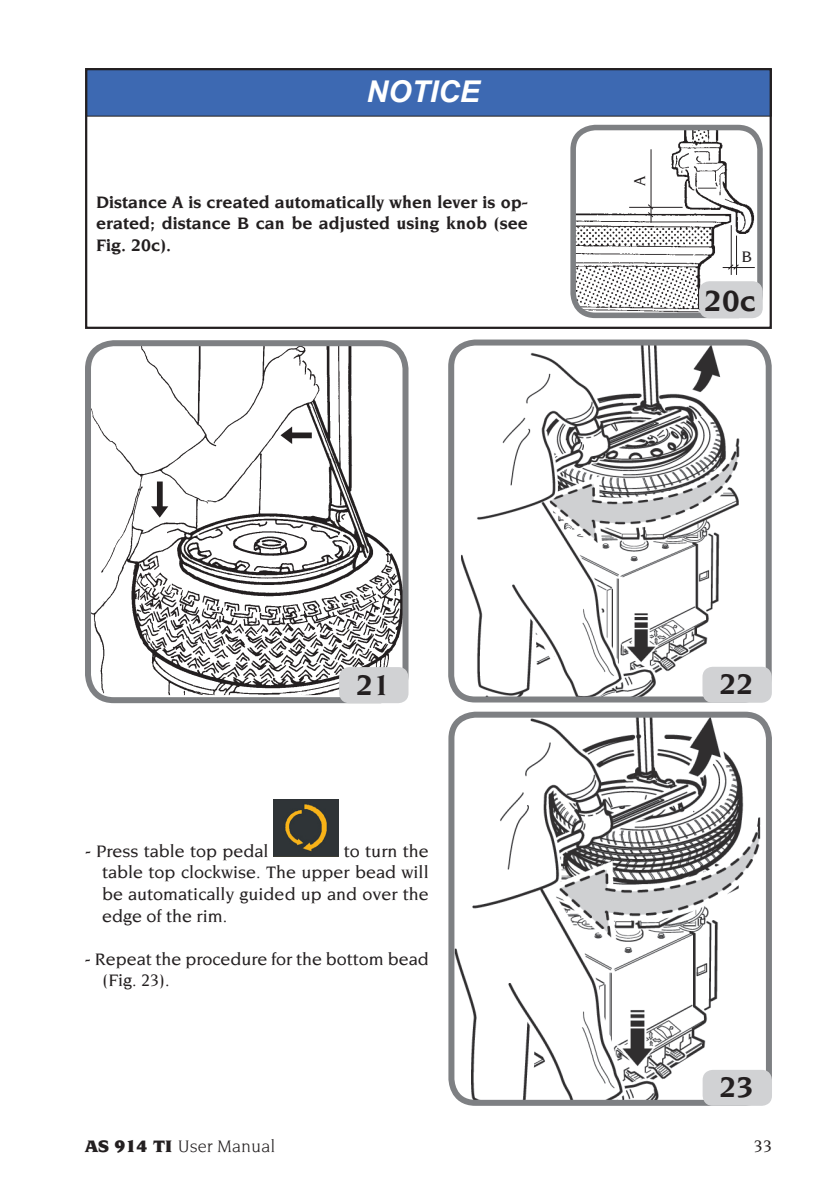
<style>
.page{position:relative;width:840px;height:1191px;background:#fff}
.page>*{position:absolute;margin:0;border:0;box-sizing:border-box;transform-origin:0 0}
.t1{font:700 31.4px "Novarese";color:#231f20}
.t2{font:700 30.6px "Novarese";color:#231f20}
.t3{font:italic 700 30px "Arial";color:#fff}
.t4{font:500 18px/21.6px "Novarese";color:#231f20;text-align:justify}
.t5{font:700 18px/21.6px "Novarese";color:#231f20;text-align:justify}
.t6{font:18px "Novarese";color:#231f20}
.t7{font:500 17px "Novarese";color:#231f20}
.t8{font:500 16.6px "Novarese";color:#231f20}
.s1{font-weight:900}
</style>
<div class="page">
<img style="left:274px;top:799px;width:64px;height:57px">
<img style="left:92px;top:347px;width:309px;height:348px">
<div style="left:85px;top:340px;width:323px;height:363px;border:6px solid #7e8083;border-radius:26px"></div>
<div style="left:339px;top:667px;width:69px;height:36px;background:#d1d2d4;border-radius:10px"></div>
<img style="left:460px;top:346px;width:287px;height:349px">
<div style="left:448px;top:339px;width:323px;height:363px;border:6px solid #7e8083;border-radius:24px"></div>
<div style="left:702px;top:667px;width:69px;height:35px;background:#d1d2d4;border-radius:10px"></div>
<img style="left:455px;top:718px;width:309px;height:384px">
<div style="left:448px;top:711px;width:323px;height:394px;border:6px solid #7e8083;border-radius:24px"></div>
<div style="left:702px;top:1069px;width:69px;height:36px;background:#d1d2d4;border-radius:10px"></div>
<img style="left:577px;top:127px;width:181px;height:184px">
<div style="left:570px;top:125px;width:192px;height:193px;border:6px solid #7e8083;border-radius:22px"></div>
<hr style="left:628px;top:207px;width:54px;height:1px;background:#231f20">
<hr style="left:650px;top:149px;width:1px;height:73px;background:#231f20">
<svg style="left:646px;top:203px;width:7px;height:15px"></svg>
<hr style="left:730px;top:225px;width:1px;height:50px;background:#231f20">
<hr style="left:735px;top:236px;width:1px;height:39px;background:#231f20">
<hr style="left:722px;top:267px;width:32px;height:1px;background:#231f20">
<svg style="left:726px;top:263px;width:13px;height:8px"></svg>
<div style="left:698px;top:281px;width:64px;height:37px;background:#d1d2d4;border-radius:10px"></div>
<div style="left:87px;top:69px;width:684px;height:47px;background:#3d69b2"></div>
<div style="left:85px;top:68px;width:686px;height:261px;border:2px solid #231f20"></div>
<h3 class="t3" style="left:366px;top:72px;width:115px">NOTICE</h3>
<p class="t5" style="left:96px;top:191px;width:433px">Distance A is created automatically when lever is op&shy;erated; distance B can be adjusted using knob (see Fig. 20c).</p>
<p class="t7" style="left:630px;top:186px;width:12px;rotate:-90deg">A</p>
<p class="t8" style="left:741px;top:247px;width:12px">B</p>
<h1 class="t1" style="left:703px;top:283px;width:53px">20c</h1>
<h2 class="t2" style="left:356px;top:667px;width:36px">21</h2>
<h2 class="t2" style="left:719px;top:667px;width:36px">22</h2>
<p class="t4" style="left:102px;top:840px;width:328px;text-indent:242px">to turn the table top clockwise. The upper bead will be automatically guided up and over the edge of the rim.</p>
<p class="t4" style="left:102px;top:948px;width:328px;text-indent:-17px">- Repeat the procedure for the bottom bead (Fig. 23).</p>
<p class="t4" style="left:85px;top:840px;width:185px">- Press table top pedal</p>
<h2 class="t2" style="left:719px;top:1070px;width:36px">23</h2>
<p class="t6" style="left:85px;top:1136px;width:192px"><span class="s1">AS 914 TI</span> User Manual</p>
<p class="t4" style="left:753px;top:1135px;width:19px">33</p>
</div>
